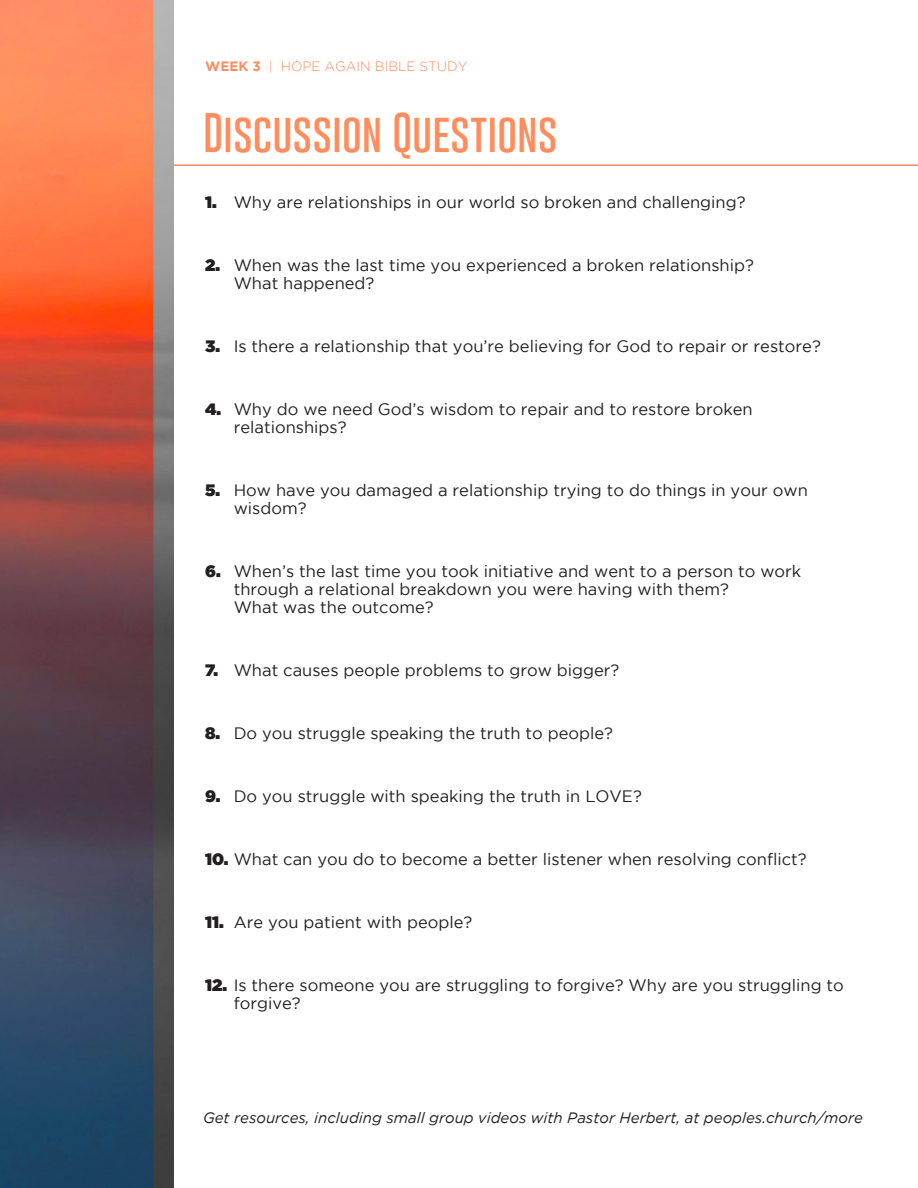
<style>
.page{position:relative;width:918px;height:1188px;background:#fff}
.page>*{position:absolute;margin:0;border:0;box-sizing:border-box;transform-origin:0 0}
.t1{font:100 40.5px "Gobold";color:#ff8c5d}
.t2{font:16.5px/18px "Gotham";color:#231f20}
.t3{font:italic 15px "Gotham";color:#231f20}
.t4{font:300 13.5px "Gotham";color:#ff8c5d}
.s1{font-weight:700}
.s2{font-weight:900}
</style>
<div class="page">
<img style="left:0;top:0;width:174px;height:1188px">
<hr style="left:174px;top:164px;width:744px;height:2px;background:#ff8c5d">
<p class="t4" style="left:205px;top:59px;width:264px"><span class="s1">WEEK 3</span> | HOPE AGAIN BIBLE STUDY</p>
<p class="t1" style="left:203px;top:106px;width:356px">Discussion Questions</p>
<p class="t2" style="left:205px;top:192px;width:542px"><span class="s2">1.</span> Why are relationships in our world so broken and challenging?</p>
<p class="t2" style="left:234px;top:255px;width:522px;text-indent:-28px"><span class="s2">2.</span> When was the last time you experienced a broken relationship?<br>What happened?</p>
<p class="t2" style="left:205px;top:336px;width:617px"><span class="s2">3.</span> Is there a relationship that you’re believing for God to repair or restore?</p>
<p class="t2" style="left:234px;top:399px;width:521px;text-indent:-28px"><span class="s2">4.</span> Why do we need God’s wisdom to repair and to restore broken relationships?</p>
<p class="t2" style="left:234px;top:480px;width:576px;text-indent:-28px"><span class="s2">5.</span> How have you damaged a relationship trying to do things in your own wisdom?</p>
<p class="t2" style="left:234px;top:561px;width:569px;text-indent:-28px"><span class="s2">6.</span> When’s the last time you took initiative and went to a person to work through a relational breakdown you were having with them?<br>What was the outcome?</p>
<p class="t2" style="left:205px;top:660px;width:416px"><span class="s2">7.</span> What causes people problems to grow bigger?</p>
<p class="t2" style="left:205px;top:723px;width:409px"><span class="s2">8.</span> Do you struggle speaking the truth to people?</p>
<p class="t2" style="left:205px;top:786px;width:438px"><span class="s2">9.</span> Do you struggle with speaking the truth in LOVE?</p>
<p class="t2" style="left:205px;top:849px;width:603px"><span class="s2">10.</span> What can you do to become a better listener when resolving conflict?</p>
<p class="t2" style="left:205px;top:912px;width:269px"><span class="s2">11.</span> Are you patient with people?</p>
<p class="t2" style="left:234px;top:975px;width:612px;text-indent:-28px"><span class="s2">12.</span> Is there someone you are struggling to forgive? Why are you struggling to forgive?</p>
<p class="t3" style="left:203px;top:1109px;width:661px">Get resources, including small group videos with Pastor Herbert, at peoples.church/more</p>
</div>
